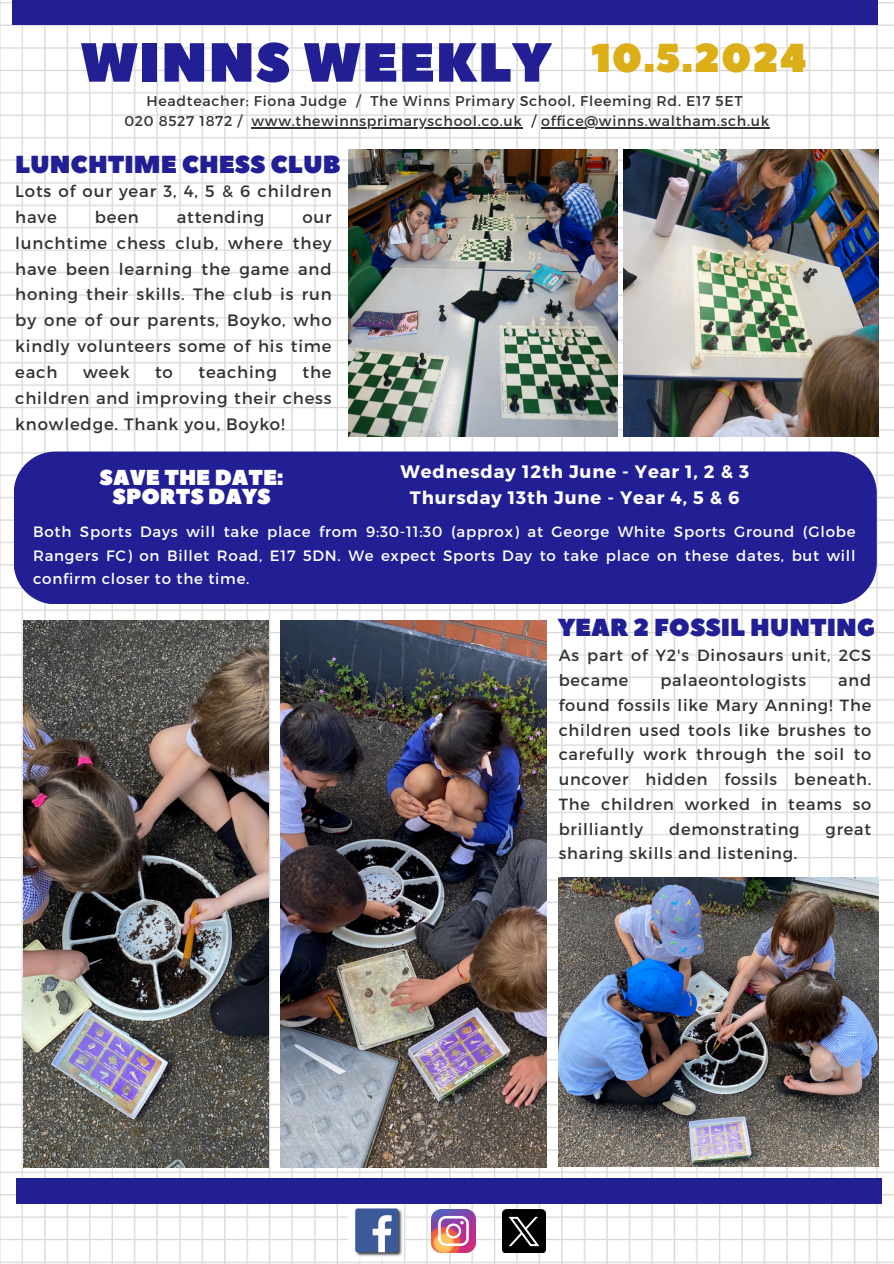
<style>
.page{position:relative;width:894px;height:1264px;background:#fff}
.page>*{position:absolute;margin:0;border:0;box-sizing:border-box;transform-origin:0 0}
.t1{font:54.9px "Peace Sans";letter-spacing:.02em;color:#221f95}
.t2{font:40.35px "Peace Sans";letter-spacing:.02em;color:#dcae18}
.t3{font:24.6px "Peace Sans";color:#221f95}
.t4{font:21.6px/19.2px "Peace Sans";color:#fff;text-align:center}
.t5{font:700 18px/25.8px "Montserrat";letter-spacing:.05em;color:#fff;text-align:center}
.t6{font:16.5px/25.8px "Montserrat";letter-spacing:.05em;color:#323232;text-align:justify}
.t7{font:16.2px/24.8px "Montserrat";letter-spacing:.05em;color:#323232}
.t8{font:15px/23.7px "Montserrat";letter-spacing:.05em;color:#fff;text-align:justify}
.t9{font:14.25px "Montserrat";letter-spacing:.05em;color:#323232}
</style>
<div class="page">
<img style="left:0;top:0;width:893px;height:1263px">
<div style="left:12px;top:0;width:865px;height:25px;background:#221f95"></div>
<img style="left:348px;top:1203px;width:56px;height:55px">
<img style="left:431px;top:1209px;width:44px;height:43px">
<img style="left:502px;top:1209px;width:43px;height:43px">
<div style="left:16px;top:1178px;width:865px;height:25px;background:#221f95"></div>
<div style="left:14px;top:451px;width:862px;height:153px;background:#221f95"></div>
<img style="left:623px;top:149px;width:255px;height:287px">
<img style="left:348px;top:149px;width:269px;height:287px">
<img style="left:558px;top:877px;width:320px;height:289px">
<img style="left:280px;top:620px;width:266px;height:547px">
<img style="left:24px;top:620px;width:244px;height:547px">
<hr style="left:251px;top:127px;width:271px;height:2px;background:#323232">
<hr style="left:541px;top:127px;width:228px;height:2px;background:#323232">
<h3 class="t1" style="left:80px;top:26px;width:472px">WINNS WEEKLY</h3>
<h6 class="t2" style="left:591px;top:31px;width:216px">10.5.2024</h6>
<h5 class="t9" style="left:146px;top:92px;width:597px">Headteacher: Fiona Judge / The Winns Primary School, Fleeming Rd. E17 5ET</h5>
<h4 class="t9" style="left:124px;top:112px;width:119px">020 8527 1872 /</h4>
<p class="t9" style="left:251px;top:112px;width:519px">www.thewinnsprimaryschool.co.uk / office@winns.waltham.sch.uk</p>
<p class="t3" style="left:15px;top:148px;width:327px">LUNCHTIME CHESS CLUB</p>
<p class="t6" style="left:15px;top:177px;width:318px">Lots of our year 3, 4, 5 &amp; 6 children have</p>
<p class="t6" style="left:95px;top:203px;width:46px">been</p>
<p class="t6" style="left:177px;top:203px;width:89px">attending</p>
<p class="t6" style="left:15px;top:203px;width:318px;text-indent:287px">our lunchtime chess club, where they have been learning the game and honing their skills. The club is run by one of our parents, Boyko, who kindly volunteers some of his time each</p>
<p class="t6" style="left:83px;top:358px;width:48px">week</p>
<p class="t6" style="left:155px;top:358px;width:19px">to</p>
<p class="t6" style="left:198px;top:358px;width:80px">teaching</p>
<p class="t6" style="left:15px;top:358px;width:318px;text-indent:287px">the children and improving their chess knowledge. Thank you, Boyko!</p>
<h1 class="t4" style="left:100px;top:468px;width:185px">SAVE THE DATE:<br>SPORTS DAYS</h1>
<h2 class="t5" style="left:400px;top:458px;width:350px">Wednesday 12th June - Year 1, 2 &amp; 3<br>Thursday 13th June - Year 4, 5 &amp; 6</h2>
<p class="t8" style="left:33px;top:519px;width:823px">Both Sports Days will take place from 9:30-11:30 (approx) at George White Sports Ground (Globe Rangers FC) on Billet Road, E17 5DN. We expect Sports Day to take place on these dates, but will confirm closer to the time.</p>
<p class="t3" style="left:558px;top:611px;width:318px">YEAR 2 FOSSIL HUNTING</p>
<p class="t7" style="left:558px;top:642px;width:314px">As part of Y2's Dinosaurs unit, 2CS became</p>
<p class="t7" style="left:660px;top:667px;width:147px">palaeontologists</p>
<p class="t7" style="left:558px;top:667px;width:314px;text-align:justify;text-indent:279px">and found fossils like Mary Anning! The children used tools like brushes to carefully work through the soil to uncover hidden fossils beneath.<br>The children worked in teams so brilliantly</p>
<p class="t7" style="left:669px;top:815px;width:132px">demonstrating</p>
<p class="t7" style="left:825px;top:815px;width:47px">great</p>
<p class="t7" style="left:558px;top:840px;width:240px">sharing skills and listening.</p>
</div>
